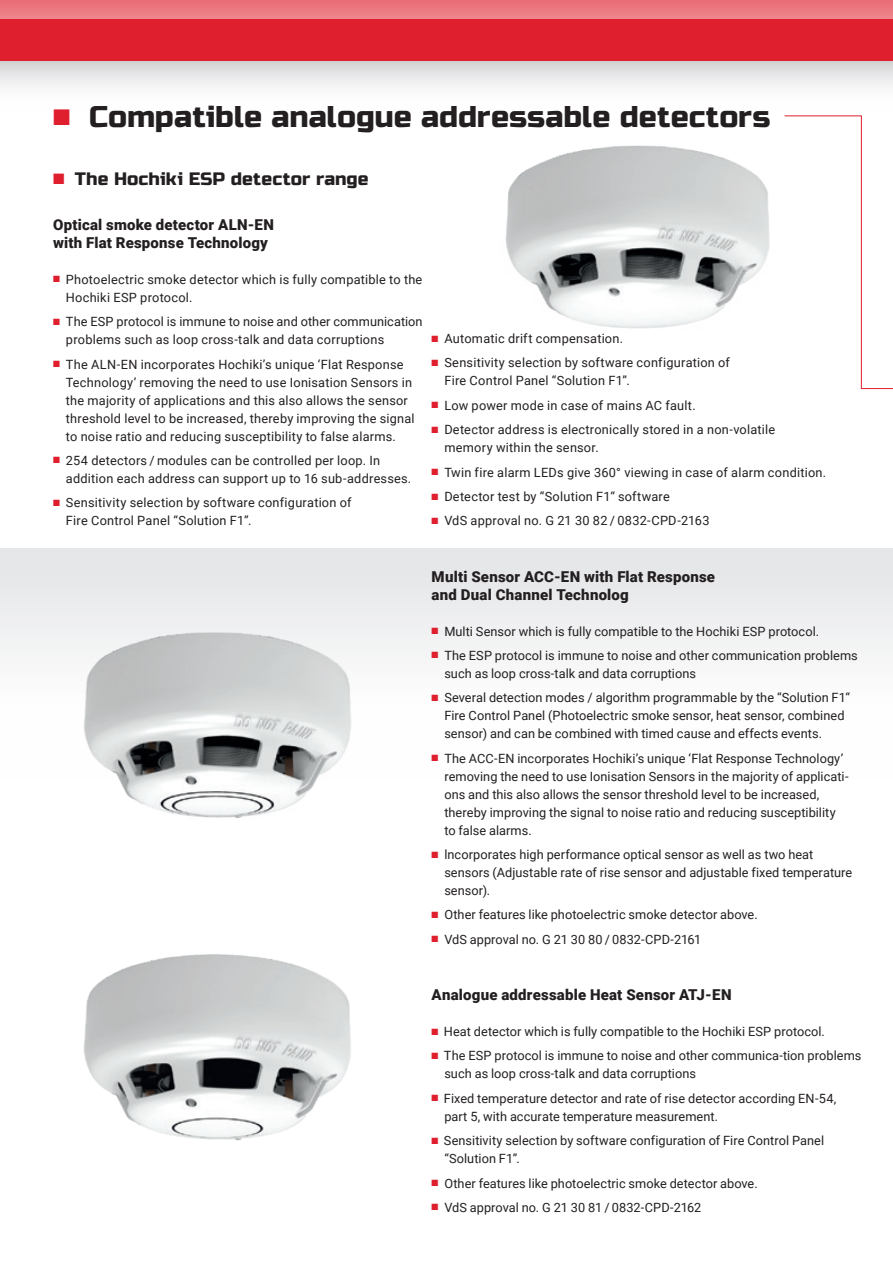
<style>
.page{position:relative;width:893px;height:1263px;background:#fff}
.page>*{position:absolute;margin:0;border:0;box-sizing:border-box;transform-origin:0 0}
.t1{font:30px "Russo One";color:#231f20}
.t2{font:18px "Russo One";letter-spacing:.005em;color:#231f20}
.t3{font:900 15px/18px "Roboto";letter-spacing:.015em;color:#231f20}
.t4{font:12.75px/18px "Roboto";letter-spacing:.005em;color:#231f20}
.s1{color:#df1f2e}
</style>
<div class="page">
<div style="left:0;top:549px;width:893px;height:230px;background:linear-gradient(to bottom,#e5e6e8,#fff)"></div>
<div style="left:0;top:57px;width:893px;height:58px;background:linear-gradient(to bottom,#d5d6d7,#fff)"></div>
<div style="left:0;top:0;width:893px;height:60px;background:#df1f2e"></div>
<div style="left:0;top:0;width:893px;height:19px;background:#eb7881"></div>
<svg style="left:784px;top:115px;width:109px;height:274px"></svg>
<img style="left:56px;top:605px;width:325px;height:213px">
<img style="left:83px;top:954px;width:268px;height:187px">
<img style="left:506px;top:145px;width:264px;height:184px">
<h1 class="t1" style="left:53px;top:99px;width:719px"><span class="s1">■</span> Compatible analogue addressable detectors</h1>
<h2 class="t2" style="left:53px;top:168px;width:317px"><span class="s1">■</span> The Hochiki ESP detector range</h2>
<p class="t3" style="left:53px;top:215px;width:222px">Optical smoke detector ALN-EN with Flat Response Technology</p>
<p class="t4" style="left:66px;top:270px;width:358px;text-indent:-13px"><span class="s1">■</span> Photoelectric smoke detector which is fully compatible to the<br>Hochiki ESP protocol.</p>
<p class="t4" style="left:66px;top:312px;width:358px;text-indent:-13px"><span class="s1">■</span> The ESP protocol is immune to noise and other communication problems such as loop cross-talk and data corruptions</p>
<p class="t4" style="left:66px;top:355px;width:350px;text-indent:-13px"><span class="s1">■</span> The ALN-EN incorporates Hochiki’s unique ‘Flat Response Technology’ removing the need to use Ionisation Sensors in the majority of applications and this also allows the sensor threshold level to be increased, thereby improving the signal to noise ratio and reducing susceptibility to false alarms.</p>
<p class="t4" style="left:66px;top:451px;width:347px;text-indent:-13px"><span class="s1">■</span> 254 detectors / modules can be controlled per loop. In addition each address can support up to 16 sub-addresses.</p>
<p class="t4" style="left:66px;top:493px;width:287px;text-indent:-13px"><span class="s1">■</span> Sensitivity selection by software configuration of<br>Fire Control Panel “Solution F1”.</p>
<p class="t4" style="left:432px;top:329px;width:193px"><span class="s1">■</span> Automatic drift compensation.</p>
<p class="t4" style="left:444px;top:353px;width:287px;text-indent:-13px"><span class="s1">■</span> Sensitivity selection by software configuration of<br>Fire Control Panel “Solution F1”.</p>
<p class="t4" style="left:432px;top:396px;width:266px"><span class="s1">■</span> Low power mode in case of mains AC fault.</p>
<p class="t4" style="left:444px;top:420px;width:332px;text-indent:-13px"><span class="s1">■</span> Detector address is electronically stored in a non-volatile memory within the sensor.</p>
<p class="t4" style="left:432px;top:463px;width:396px"><span class="s1">■</span> Twin fire alarm LEDs give 360° viewing in case of alarm condition.</p>
<p class="t4" style="left:432px;top:487px;width:240px"><span class="s1">■</span> Detector test by “Solution F1“ software</p>
<p class="t4" style="left:432px;top:511px;width:280px"><span class="s1">■</span> VdS approval no. G 21 30 82 / 0832-CPD-2163</p>
<p class="t3" style="left:432px;top:567px;width:285px">Multi Sensor ACC-EN with Flat Response and Dual Channel Technolog</p>
<p class="t4" style="left:432px;top:621px;width:389px"><span class="s1">■</span> Multi Sensor which is fully compatible to the Hochiki ESP protocol.</p>
<p class="t4" style="left:444px;top:646px;width:415px;text-indent:-13px"><span class="s1">■</span> The ESP protocol is immune to noise and other communication problems such as loop cross-talk and data corruptions</p>
<p class="t4" style="left:444px;top:688px;width:407px;text-indent:-13px"><span class="s1">■</span> Several detection modes / algorithm programmable by the “Solution F1“<br>Fire Control Panel (Photoelectric smoke sensor, heat sensor, combined sensor) and can be combined with timed cause and effects events.</p>
<p class="t4" style="left:444px;top:749px;width:406px;text-indent:-13px"><span class="s1">■</span> The ACC-EN incorporates Hochiki’s unique ‘Flat Response Technology’ removing the need to use Ionisation Sensors in the majority of applicati&shy;ons and this also allows the sensor threshold level to be increased, thereby improving the signal to noise ratio and reducing susceptibility to false alarms.</p>
<p class="t4" style="left:444px;top:845px;width:409px;text-indent:-13px"><span class="s1">■</span> lncorporates high performance optical sensor as well as two heat sensors (Adjustable rate of rise sensor and adjustable fixed temperature sensor).</p>
<p class="t4" style="left:432px;top:905px;width:328px"><span class="s1">■</span> Other features like photoelectric smoke detector above.</p>
<p class="t4" style="left:432px;top:930px;width:271px"><span class="s1">■</span> VdS approval no. G 21 30 80 / 0832-CPD-2161</p>
<p class="t3" style="left:432px;top:985px;width:301px">Analogue addressable Heat Sensor ATJ-EN</p>
<p class="t4" style="left:432px;top:1022px;width:395px"><span class="s1">■</span> Heat detector which is fully compatible to the Hochiki ESP protocol.</p>
<p class="t4" style="left:444px;top:1046px;width:419px;text-indent:-13px"><span class="s1">■</span> The ESP protocol is immune to noise and other communica-tion problems such as loop cross-talk and data corruptions</p>
<p class="t4" style="left:444px;top:1089px;width:393px;text-indent:-13px"><span class="s1">■</span> Fixed temperature detector and rate of rise detector according EN-54, part 5, with accurate temperature measurement.</p>
<p class="t4" style="left:444px;top:1131px;width:381px;text-indent:-13px"><span class="s1">■</span> Sensitivity selection by software configuration of Fire Control Panel “Solution F1”.</p>
<p class="t4" style="left:432px;top:1173px;width:328px"><span class="s1">■</span> Other features like photoelectric smoke detector above.</p>
<p class="t4" style="left:432px;top:1198px;width:271px"><span class="s1">■</span> VdS approval no. G 21 30 81 / 0832-CPD-2162</p>
</div>
